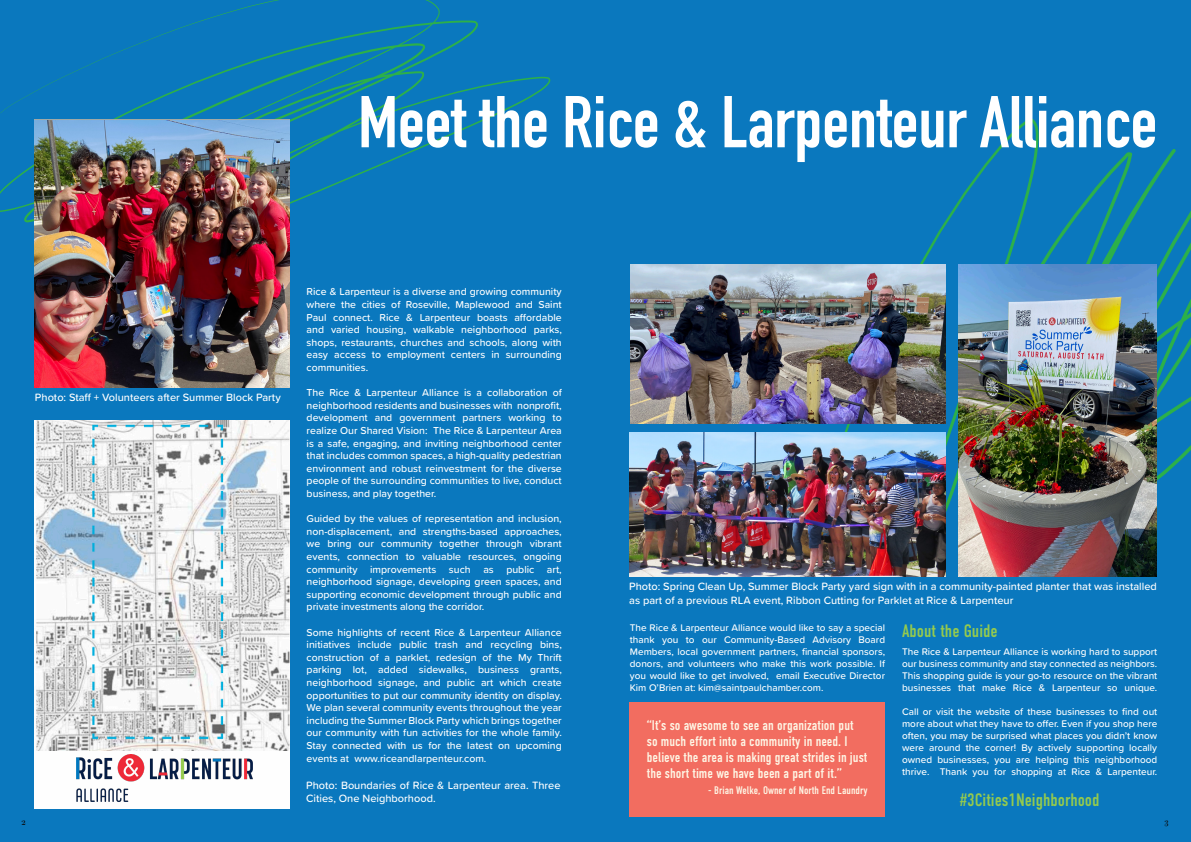
<style>
.page{position:relative;width:1191px;height:842px;background:#0a78be}
.page>*{position:absolute;margin:0;border:0;box-sizing:border-box;transform-origin:0 0}
.Heading_1_-_Align_Ri{font:700 72px "DIN Condensed";color:#fff}
.Subheading_1_-_Align{font:18px "DIN Condensed";color:#94ca4e}
.Subheading_2_-_Align{font:14px/16px "DIN Condensed";color:#fef6e5}
.Body_-_Justified{font:500 11px/13.2px "Proxima Soft";color:#fff}
.Subheading_2_-_Align-2{font:11px "DIN Condensed";color:#fef6e5}
.Body_-_Justified-2{font:500 10.5px/12.6px "Proxima Soft";color:#fff;text-align:justify}
.Body_-_Justified-3{font:500 10px/12px "Proxima Soft";color:#fff;text-align:justify}
.t1{font:500 9px "Operetta 12";color:#0b0e11}
</style>
<div class="page">
<svg style="left:0;top:0;width:550px;height:275px"></svg>
<svg style="left:830px;top:119px;width:361px;height:426px"></svg>
<img style="left:34px;top:120px;width:255px;height:267px">
<img style="left:630px;top:432px;width:315px;height:144px">
<img style="left:630px;top:264px;width:315px;height:159px">
<img style="left:958px;top:264px;width:199px;height:312px">
<img style="left:34px;top:420px;width:255px;height:332px">
<div style="left:34px;top:752px;width:256px;height:57px;background:#fefefe"></div>
<img style="left:76px;top:755px;width:176px;height:46px">
<div style="left:629px;top:702px;width:255px;height:114px;background:#f26d60"></div>
<p class="Heading_1_-_Align_Ri" style="left:358px;top:74px;width:800px">Meet the Rice &amp; Larpenteur Alliance</p>
<p class="Body_-_Justified" style="left:35px;top:390px;width:247px">Photo: Staff + Volunteers after Summer Block Party</p>
<p class="Body_-_Justified-2" style="left:306px;top:285px;width:257px">Rice &amp; Larpenteur is a diverse and growing community where the cities of Roseville, Maplewood and Saint Paul connect. Rice &amp; Larpenteur boasts affordable and varied housing, walkable neighborhood parks, shops, restaurants, churches and schools, along with easy access to employment centers in surrounding communities.</p>
<p class="Body_-_Justified-2" style="left:306px;top:386px;width:257px">The Rice &amp; Larpenteur Alliance is a collaboration of neighborhood residents and businesses with nonprofit, development and government partners working to realize Our Shared Vision: The Rice &amp; Larpenteur Area is a safe, engaging, and inviting neighborhood center that includes common spaces, a high-quality pedestrian environment and robust reinvestment for the diverse people of the surrounding communities to live, conduct business, and play together.</p>
<p class="Body_-_Justified-2" style="left:306px;top:512px;width:257px">Guided by the values of representation and inclusion, non-displacement, and strengths-based approaches, we bring our community together through vibrant events, connection to valuable resources, ongoing community improvements such as public art, neighborhood signage, developing green spaces, and supporting economic development through public and private investments along the corridor.</p>
<p class="Body_-_Justified-2" style="left:306px;top:625px;width:257px">Some highlights of recent Rice &amp; Larpenteur Alliance initiatives include public trash and recycling bins, construction of a parklet, redesign of the My Thrift parking lot, added sidewalks, business grants, neighborhood signage, and public art which create opportunities to put our community identity on display.<br>We plan several community events throughout the year including the Summer Block Party which brings together our community with fun activities for the whole family.<br>Stay connected with us for the latest on upcoming events at www.riceandlarpenteur.com.</p>
<p class="Body_-_Justified-3" style="left:630px;top:621px;width:257px">The Rice &amp; Larpenteur Alliance would like to say a special thank you to our Community-Based Advisory Board Members, local government partners, financial sponsors, donors, and volunteers who make this work possible. If you would like to get involved, email Executive Director Kim O’Brien at: kim@saintpaulchamber.com.</p>
<p class="Subheading_1_-_Align" style="left:902px;top:621px;width:97px">About the Guide</p>
<p class="Body_-_Justified" style="left:629px;top:579px;width:529px">Photo: Spring Clean Up, Summer Block Party yard sign with in a community-painted planter that was installed as part of a previous RLA event, Ribbon Cutting for Parklet at Rice &amp; Larpenteur</p>
<p class="Body_-_Justified-3" style="left:902px;top:645px;width:257px">The Rice &amp; Larpenteur Alliance is working hard to support our business community and stay connected as neighbors.<br>This shopping guide is your go-to resource on the vibrant businesses that make Rice &amp; Larpenteur so unique.</p>
<p class="Body_-_Justified-3" style="left:902px;top:705px;width:257px">Call or visit the website of these businesses to find out more about what they have to offer. Even if you shop here often, you may be surprised what places you didn’t know were around the corner! By actively supporting locally owned businesses, you are helping this neighborhood thrive. Thank you for shopping at Rice &amp; Larpenteur.</p>
<p class="Subheading_2_-_Align" style="left:647px;top:717px;width:222px">“It’s so awesome to see an organization put so much effort into a community in need. I believe the area is making great strides in just the short time we have been a part of it.”</p>
<p class="Subheading_2_-_Align-2" style="left:708px;top:784px;width:161px">- Brian Welke, Owner of North End Laundry</p>
<p class="Body_-_Justified" style="left:306px;top:778px;width:256px">Photo: Boundaries of Rice &amp; Larpenteur area. Three<br>Cities, One Neighborhood.</p>
<p class="Subheading_1_-_Align" style="left:959px;top:790px;width:141px">#3Cities1Neighborhood</p>
<p class="t1" style="left:22px;top:816px;width:6px">2</p>
<p class="t1" style="left:1164px;top:816px;width:6px">3</p>
</div>
